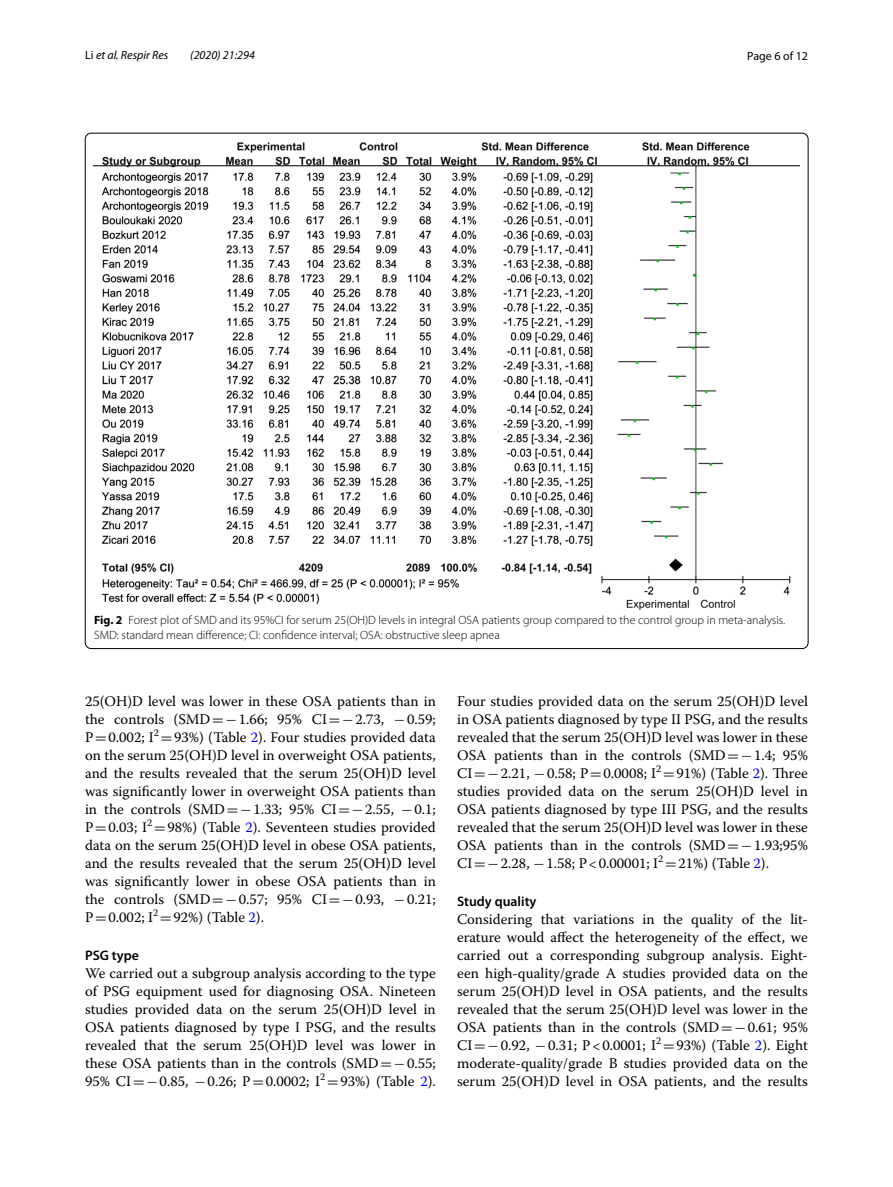
<style>
.page{position:relative;width:893px;height:1187px;background:#fff}
.page>*{position:absolute;margin:0;border:0;box-sizing:border-box;transform-origin:0 0}
.t1{font:14.7px/18px "Warnock Pro";color:#000;text-align:justify}
.t2{font:600 13.8px "Myriad Pro";color:#000}
.t3{font:300 12px/15px "Myriad Pro";color:#000}
.t4{font:italic 12px "Myriad Pro";color:#000}
.t5{font:12px "Myriad Pro";color:#000}
.s1{font-style:normal}
.s2{font-weight:700}
.s3{font-family:"MTSY"}
.s4{color:#00f}
</style>
<div class="page">
<img style="left:94px;top:142px;width:706px;height:467px">
<p class="t4" style="left:85px;top:48px;width:85px"><span class="s1">Li</span> et al. Respir Res</p>
<p class="t4" style="left:190px;top:48px;width:66px">(2020) 21:294</p>
<p class="t5" style="left:747px;top:48px;width:62px">Page 6 of 12</p>
<p class="t3" style="left:94px;top:613px;width:693px"><span class="s2">Fig. 2</span> Forest plot of SMD and its 95%CI for serum 25(OH)D levels in integral OSA patients group compared to the control group in meta-analysis.<br>SMD: standard mean difference; CI: confidence interval; OSA: obstructive sleep apnea</p>
<p class="t1" style="left:85px;top:691px;width:352px">25(OH)D level was lower in these OSA patients than in the controls (SMD<span class="s3">=−</span>1.66; 95% CI<span class="s3">=−</span>2.73, <span class="s3">−</span>0.59; P<span class="s3">=</span>0.002; I<sup>2</sup> <span class="s3">=</span>93%) (Table <span class="s4">2</span>). Four studies provided data on the serum 25(OH)D level in overweight OSA patients, and the results revealed that the serum 25(OH)D level was significantly lower in overweight OSA patients than in the controls (SMD<span class="s3">=−</span>1.33; 95% CI<span class="s3">=−</span>2.55, <span class="s3">−</span>0.1; P<span class="s3">=</span>0.03; I<sup>2</sup> <span class="s3">=</span>98%) (Table <span class="s4">2</span>). Seventeen studies provided data on the serum 25(OH)D level in obese OSA patients, and the results revealed that the serum 25(OH)D level was significantly lower in obese OSA patients than in the controls (SMD<span class="s3">=−</span>0.57; 95% CI<span class="s3">=−</span>0.93, <span class="s3">−</span>0.21; P<span class="s3">=</span>0.002; I<sup>2</sup> <span class="s3">=</span>92%) (Table <span class="s4">2</span>).</p>
<p class="t2" style="left:85px;top:946px;width:55px">PSG type</p>
<p class="t1" style="left:85px;top:964px;width:352px">We carried out a subgroup analysis according to the type of PSG equipment used for diagnosing OSA. Nineteen studies provided data on the serum 25(OH)D level in OSA patients diagnosed by type I PSG, and the results revealed that the serum 25(OH)D level was lower in these OSA patients than in the controls (SMD<span class="s3">=−</span>0.55; 95% CI<span class="s3">=−</span>0.85, <span class="s3">−</span>0.26; P<span class="s3">=</span>0.0002; I<sup>2</sup> <span class="s3">=</span>93%) (Table <span class="s4">2</span>).</p>
<p class="t1" style="left:457px;top:691px;width:352px">Four studies provided data on the serum 25(OH)D level in OSA patients diagnosed by type II PSG, and the results revealed that the serum 25(OH)D level was lower in these OSA patients than in the controls (SMD<span class="s3">=−</span>1.4; 95% CI<span class="s3">=−</span>2.21, <span class="s3">−</span>0.58; P<span class="s3">=</span>0.0008; I<sup>2</sup> <span class="s3">=</span>91%) (Table <span class="s4">2</span>). Three studies provided data on the serum 25(OH)D level in OSA patients diagnosed by type III PSG, and the results revealed that the serum 25(OH)D level was lower in these OSA patients than in the controls (SMD<span class="s3">=−</span>1.93;95% CI<span class="s3">=−</span>2.28, <span class="s3">−</span>1.58; P&lt;0.00001; I<sup>2</sup> <span class="s3">=</span>21%) (Table <span class="s4">2</span>).</p>
<p class="t2" style="left:457px;top:892px;width:81px">Study quality</p>
<p class="t1" style="left:457px;top:910px;width:352px">Considering that variations in the quality of the lit&shy;erature would affect the heterogeneity of the effect, we carried out a corresponding subgroup analysis. Eight&shy;een high-quality/grade A studies provided data on the serum 25(OH)D level in OSA patients, and the results revealed that the serum 25(OH)D level was lower in the OSA patients than in the controls (SMD<span class="s3">=−</span>0.61; 95% CI<span class="s3">=−</span>0.92, <span class="s3">−</span>0.31; P&lt;0.0001; I<sup>2</sup> <span class="s3">=</span>93%) (Table <span class="s4">2</span>). Eight moderate-quality/grade B studies provided data on the serum 25(OH)D level in OSA patients, and the results</p>
</div>
